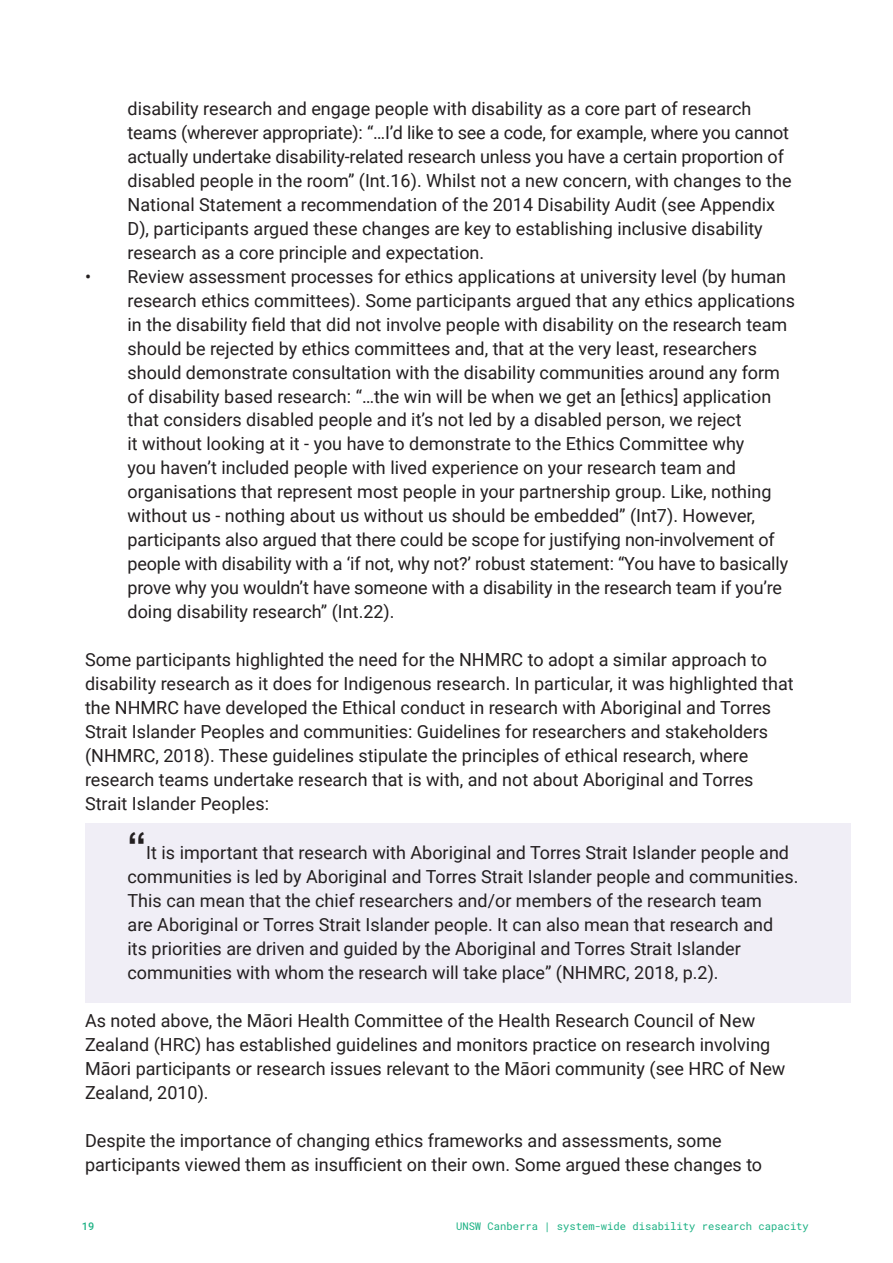
<style>
.page{position:relative;width:893px;height:1263px;background:#fff}
.page>*{position:absolute;margin:0;border:0;box-sizing:border-box;transform-origin:0 0}
.t1{font:18px/24px "Roboto";color:#231f20}
.t2{font:10.5px "Roboto Mono";color:#1bb183}
.t3{font:500 10.5px "Roboto Mono";color:#1bb183}
.s1{font-family:"Arial";font-weight:700;font-size:37.5px}
</style>
<div class="page">
<div style="left:85px;top:823px;width:765px;height:180px;background:#f0eef6"></div>
<p class="t1" style="left:128px;top:95px;width:665px">disability research and engage people with disability as a core part of research teams (wherever appropriate): “…I’d like to see a code, for example, where you cannot actually undertake disability-related research unless you have a certain proportion of disabled people in the room” (Int.16). Whilst not a new concern, with changes to the National Statement a recommendation of the 2014 Disability Audit (see Appendix D), participants argued these changes are key to establishing inclusive disability research as a core principle and expectation.</p>
<p class="t1" style="left:128px;top:263px;width:669px;text-indent:-43px">• Review assessment processes for ethics applications at university level (by human research ethics committees). Some participants argued that any ethics applications in the disability field that did not involve people with disability on the research team should be rejected by ethics committees and, that at the very least, researchers should demonstrate consultation with the disability communities around any form of disability based research: “…the win will be when we get an [ethics] application that considers disabled people and it’s not led by a disabled person, we reject<br>it without looking at it - you have to demonstrate to the Ethics Committee why<br>you haven’t included people with lived experience on your research team and organisations that represent most people in your partnership group. Like, nothing without us - nothing about us without us should be embedded” (Int7). However, participants also argued that there could be scope for justifying non-involvement of people with disability with a ‘if not, why not?’ robust statement: “You have to basically prove why you wouldn’t have someone with a disability in the research team if you’re doing disability research” (Int.22).</p>
<p class="t1" style="left:85px;top:647px;width:710px">Some participants highlighted the need for the NHMRC to adopt a similar approach to disability research as it does for Indigenous research. In particular, it was highlighted that the NHMRC have developed the Ethical conduct in research with Aboriginal and Torres Strait Islander Peoples and communities: Guidelines for researchers and stakeholders (NHMRC, 2018). These guidelines stipulate the principles of ethical research, where research teams undertake research that is with, and not about Aboriginal and Torres Strait Islander Peoples:</p>
<p class="t1" style="left:128px;top:839px;width:672px"><span class="s1">“</span>It is important that research with Aboriginal and Torres Strait Islander people and communities is led by Aboriginal and Torres Strait Islander people and communities.<br>This can mean that the chief researchers and/or members of the research team<br>are Aboriginal or Torres Strait Islander people. It can also mean that research and<br>its priorities are driven and guided by the Aboriginal and Torres Strait Islander communities with whom the research will take place” (NHMRC, 2018, p.2).</p>
<p class="t1" style="left:85px;top:1007px;width:702px">As noted above, the Māori Health Committee of the Health Research Council of New Zealand (HRC) has established guidelines and monitors practice on research involving Māori participants or research issues relevant to the Māori community (see HRC of New Zealand, 2010).</p>
<p class="t1" style="left:85px;top:1127px;width:679px">Despite the importance of changing ethics frameworks and assessments, some participants viewed them as insufficient on their own. Some argued these changes to</p>
<p class="t3" style="left:82px;top:1218px;width:14px">19</p>
<p class="t2" style="left:456px;top:1218px;width:354px">UNSW Canberra | system-wide disability research capacity</p>
</div>
